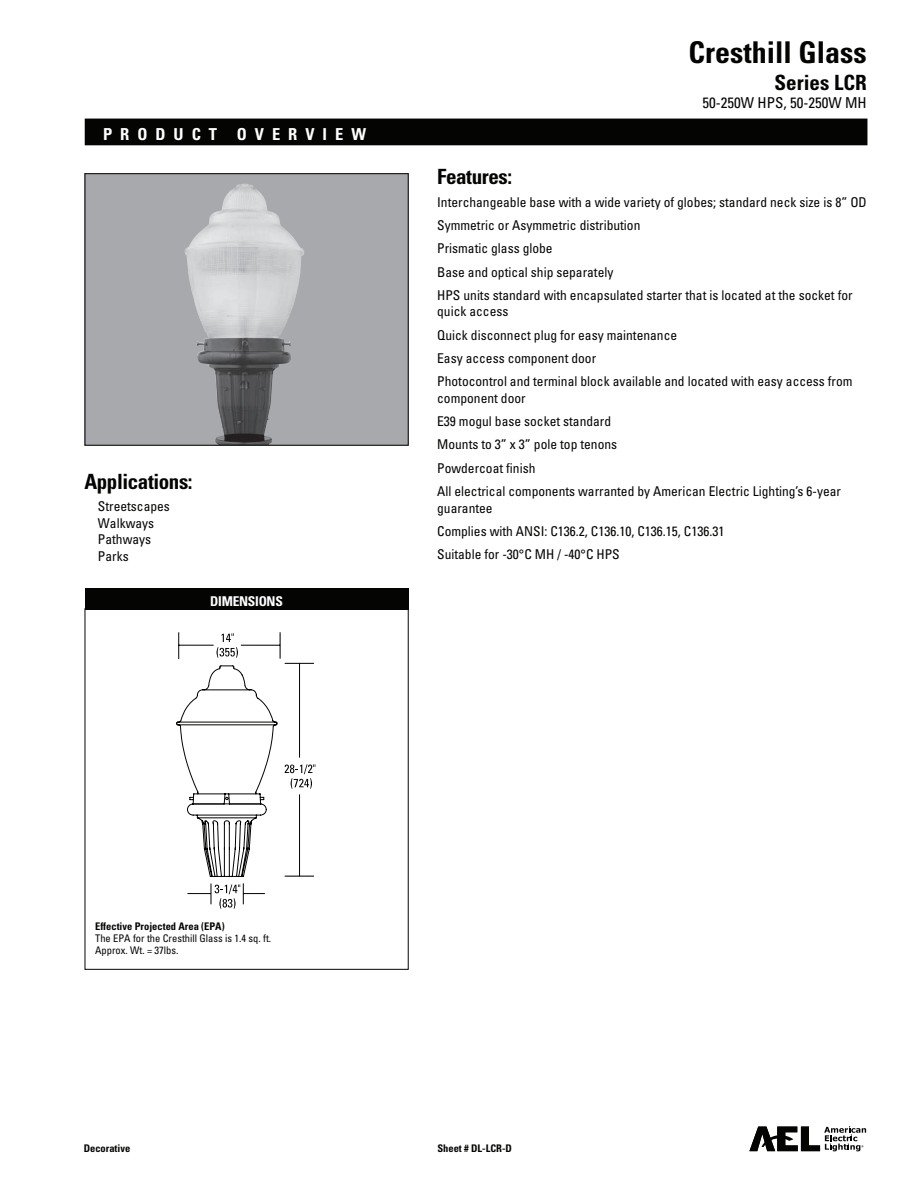
<style>
.page{position:relative;width:918px;height:1188px;background:#fff}
.page>*{position:absolute;margin:0;border:0;box-sizing:border-box;transform-origin:0 0}
.t1{font:700 condensed 30px "Univers";color:#040503}
.t2{font:700 condensed 21px "Univers";letter-spacing:-.02em;color:#040503}
.t3{font:700 condensed 21px "Univers";color:#040503}
.t4{font:700 condensed 16.5px "Univers";letter-spacing:.485em;color:#fff}
.t5{font:condensed 15px "Univers";color:#040503}
.t6{font:condensed 13.5px/23.2px "Univers";color:#040503}
.t7{font:700 condensed 13.5px "Univers";letter-spacing:-.02em;color:#fff}
.t8{font:condensed 10.5px/12px "Univers";color:#040503}
.t9{font:700 condensed 10.5px "Univers";color:#040503}
.s1{font-weight:700}
</style>
<div class="page">
<svg style="left:749px;top:1126px;width:117px;height:25px"></svg>
<div style="left:85px;top:119px;width:782px;height:26px;background:#040503"></div>
<hr style="left:239px;top:632px;width:1px;height:272px;background:#9d9fa1">
<hr style="left:282px;top:632px;width:2px;height:272px;background:#5d5f60">
<svg style="left:176px;top:632px;width:140px;height:245px"></svg>
<svg style="left:187px;top:883px;width:78px;height:26px"></svg>
<hr style="left:194px;top:804px;width:67px;height:1px;background:#040503">
<div style="left:85px;top:609px;width:324px;height:361px;border:1px solid #040503"></div>
<div style="left:85px;top:588px;width:324px;height:21px;background:#040503"></div>
<svg style="left:87px;top:175px;width:320px;height:269px;background:#a4a6a9"></svg>
<img style="left:184px;top:185px;width:54px;height:179px">
<div style="left:85px;top:173px;width:324px;height:273px;border:1px solid #040503"></div>
<p class="t4" style="left:103px;top:124px;width:265px">PRODUCT OVERVIEW</p>
<p class="t2" style="left:84px;top:469px;width:110px">Applications:</p>
<p class="t6" style="left:98px;top:498px;width:73px;line-height:16.5px">Streetscapes<br>Walkways<br>Pathways<br>Parks</p>
<p class="t7" style="left:210px;top:593px;width:74px">DIMENSIONS</p>
<p class="t1" style="left:688px;top:34px;width:180px">Cresthill Glass</p>
<p class="t3" style="left:775px;top:69px;width:94px">Series LCR</p>
<p class="t5" style="left:703px;top:93px;width:166px">50-250W HPS, 50-250W MH</p>
<p class="t2" style="left:437px;top:164px;width:76px">Features:</p>
<p class="t6" style="left:437px;top:190px;width:431px">Interchangeable base with a wide variety of globes; standard neck size is 8” OD Symmetric or Asymmetric distribution<br>Prismatic glass globe<br>Base and optical ship separately<br>HPS units standard with encapsulated starter that is located at the socket for</p>
<p class="t6" style="left:437px;top:300px;width:417px">quick access<br>Quick disconnect plug for easy maintenance<br>Easy access component door<br>Photocontrol and terminal block available and located with easy access from</p>
<p class="t6" style="left:437px;top:386px;width:405px">component door<br>E39 mogul base socket standard<br>Mounts to 3” x 3” pole top tenons<br>Powdercoat finish<br>All electrical components warranted by American Electric Lighting’s 6-year</p>
<p class="t6" style="left:437px;top:496px;width:289px">guarantee<br>Complies with ANSI: C136.2, C136.10, C136.15, C136.31<br>Suitable for -30°C MH / -40°C HPS</p>
<p class="t8" style="left:95px;top:920px;width:178px"><span class="s1">Effective Projected Area (EPA)<br></span>The EPA for the Cresthill Glass is 1.4 sq. ft.<br>Approx. Wt. = 37lbs.</p>
<p class="t9" style="left:84px;top:1142px;width:48px">Decorative</p>
<p class="t9" style="left:437px;top:1142px;width:76px">Sheet # DL-LCR-D</p>
</div>
